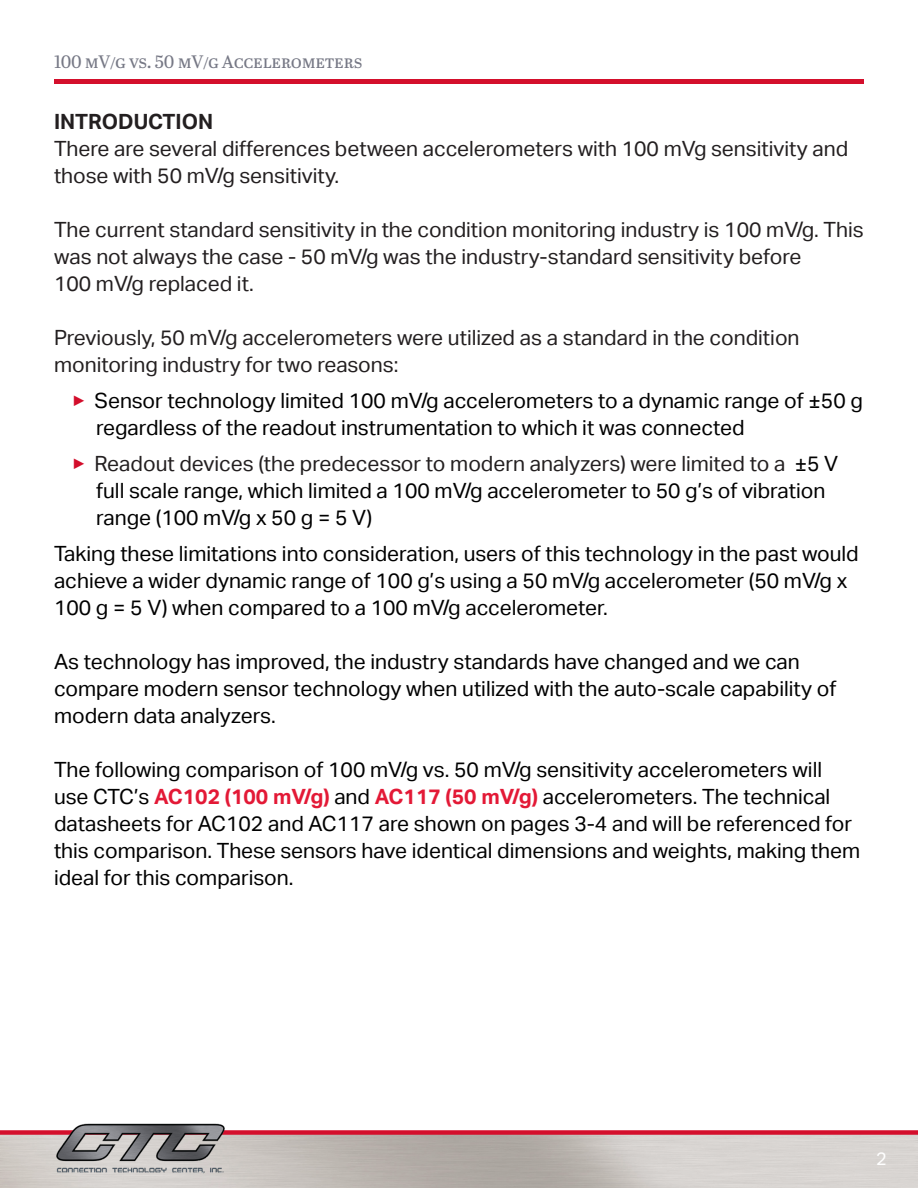
<style>
.page{position:relative;width:918px;height:1188px;background:#fff}
.page>*{position:absolute;margin:0;border:0;box-sizing:border-box;transform-origin:0 0}
.Section_Heading{font:21px/27px "Aktiv Grotesk";color:#000}
.Section_Heading-2{font:21px/27px "Aktiv Grotesk";color:#231f20}
.Top_of_Page{font:18px "Abril Text";letter-spacing:-.015em;color:#767885}
.t1{font:18px "Aktiv Grotesk";color:#fff}
.s1{font-weight:700}
.s2{color:#d30d2b}
.s3{color:#000}
.s4{font-weight:700;color:#e31936}
</style>
<div class="page">
<div style="left:54px;top:79px;width:810px;height:5px;background:#d40f2c"></div>
<div style="left:0;top:1130px;width:918px;height:5px;background:#d40f2c"></div>
<img style="left:54px;top:1123px;width:172px;height:65px">
<p class="Top_of_Page" style="left:54px;top:49px;width:310px">100 mV/g vs. 50 mV/g Accelerometers</p>
<p class="Section_Heading-2" style="left:54px;top:108px;width:796px"><span class="s1">INTRODUCTION<br></span>There are several differences between accelerometers with 100 mVg sensitivity and those with 50 mV/g sensitivity.</p>
<p class="Section_Heading-2" style="left:54px;top:216px;width:811px">The current standard sensitivity in the condition monitoring industry is 100 mV/g. This was not always the case - 50 mV/g was the industry-standard sensitivity before</p>
<p class="Section_Heading-2" style="left:54px;top:270px;width:202px">100 mV/g replaced it.</p>
<p class="Section_Heading-2" style="left:54px;top:324px;width:747px">Previously, 50 mV/g accelerometers were utilized as a standard in the condition monitoring industry for two reasons:</p>
<p class="Section_Heading" style="left:96px;top:387px;width:768px;text-indent:-23px"><span class="s2">▶</span> Sensor technology limited 100 mV/g accelerometers to a dynamic range of ±50 g regardless of the readout instrumentation to which it was connected</p>
<p class="Section_Heading-2" style="left:73px;top:450px;width:767px"><span class="s2">▶</span> Readout devices (the predecessor to modern analyzers) were limited to a <span class="s3">±5 V</span></p>
<p class="Section_Heading" style="left:96px;top:477px;width:731px">full scale range, which limited a 100 mV/g accelerometer to 50 g’s of vibration</p>
<p class="Section_Heading" style="left:96px;top:504px;width:278px">range (100 mV/g x 50 g = 5 V)</p>
<p class="Section_Heading" style="left:54px;top:540px;width:806px">Taking these limitations into consideration, users of this technology in the past would achieve a wider dynamic range of 100 g’s using a 50 mV/g accelerometer (50 mV/g x<br>100 g = 5 V) when compared to a 100 mV/g accelerometer.</p>
<p class="Section_Heading" style="left:54px;top:648px;width:784px">As technology has improved, the industry standards have changed and we can compare modern sensor technology when utilized with the auto-scale capability of modern data analyzers.</p>
<p class="Section_Heading" style="left:54px;top:756px;width:808px">The following comparison of 100 mV/g vs. 50 mV/g sensitivity accelerometers will use CTC’s <span class="s4">AC102 (100 mV/g)</span> and <span class="s4">AC117 (50 mV/g)</span> accelerometers. The technical datasheets for AC102 and AC117 are shown on pages 3-4 and will be referenced for this comparison. These sensors have identical dimensions and weights, making them ideal for this comparison.</p>
<p class="t1" style="left:876px;top:1148px;width:12px">2</p>
</div>
